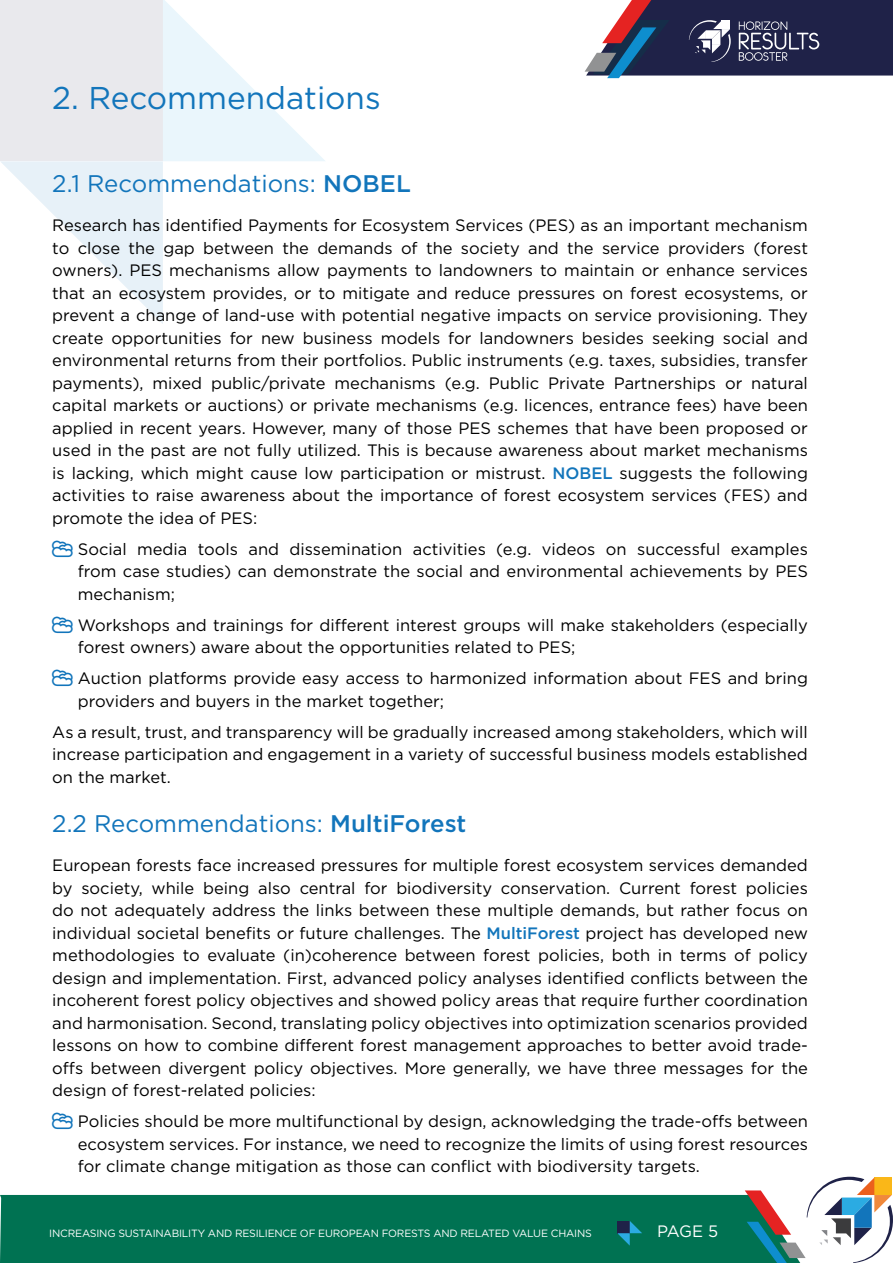
<style>
.page{position:relative;width:893px;height:1263px;background:#fff}
.page>*{position:absolute;margin:0;border:0;box-sizing:border-box;transform-origin:0 0}
.t1{font:31.5px "Gotham";color:#1275bb}
.t2{font:24px "Gotham";color:#1275bb}
.t3{font:16.5px/22.5px "Gotham";color:#000;text-align:justify}
.t4{font:16.5px "Gotham";color:#fff}
.t5{font:10.5px "Gotham";letter-spacing:-.02em;color:#fff}
.s1{font-weight:500}
.s2{font-weight:500;color:#1275bb}
</style>
<div class="page">
<div style="left:0;top:1195px;width:745px;height:68px;background:#007252"></div>
<svg style="left:745px;top:1177px;width:148px;height:86px"></svg>
<svg style="left:617px;top:1221px;width:25px;height:24px"></svg>
<svg style="left:0;top:0;width:325px;height:324px"></svg>
<svg style="left:585px;top:0;width:308px;height:78px;background:#484867"></svg>
<h1 class="t1" style="left:52px;top:78px;width:330px">2. Recommendations</h1>
<h2 class="t2" style="left:52px;top:168px;width:360px">2.1 Recommendations: <span class="s1">NOBEL</span></h2>
<p class="t3" style="left:52px;top:214px;width:757px">Research has identified Payments for Ecosystem Services (PES) as an important mechanism to close the gap between the demands of the society and the service providers (forest owners). PES mechanisms allow payments to landowners to maintain or enhance services that an ecosystem provides, or to mitigate and reduce pressures on forest ecosystems, or prevent a change of land-use with potential negative impacts on service provisioning. They create opportunities for new business models for landowners besides seeking social and environmental returns from their portfolios. Public instruments (e.g. taxes, subsidies, transfer payments), mixed public/private mechanisms (e.g. Public Private Partnerships or natural capital markets or auctions) or private mechanisms (e.g. licences, entrance fees) have been applied in recent years. However, many of those PES schemes that have been proposed or used in the past are not fully utilized. This is because awareness about market mechanisms is lacking, which might cause low participation or mistrust. <span class="s2">NOBEL</span> suggests the following activities to raise awareness about the importance of forest ecosystem services (FES) and promote the idea of PES:</p>
<p class="t3" style="left:78px;top:537px;width:732px">Social media tools and dissemination activities (e.g. videos on successful examples from case studies) can demonstrate the social and environmental achievements by PES mechanism;</p>
<p class="t3" style="left:78px;top:613px;width:732px">Workshops and trainings for different interest groups will make stakeholders (especially forest owners) aware about the opportunities related to PES;</p>
<p class="t3" style="left:78px;top:667px;width:732px">Auction platforms provide easy access to harmonized information about FES and bring providers and buyers in the market together;</p>
<p class="t3" style="left:52px;top:720px;width:757px">As a result, trust, and transparency will be gradually increased among stakeholders, which will increase participation and engagement in a variety of successful business models established on the market.</p>
<h2 class="t2" style="left:52px;top:808px;width:415px">2.2 Recommendations: <span class="s1">MultiForest</span></h2>
<p class="t3" style="left:52px;top:854px;width:757px">European forests face increased pressures for multiple forest ecosystem services demanded by society, while being also central for biodiversity conservation. Current forest policies do not adequately address the links between these multiple demands, but rather focus on individual societal benefits or future challenges. The <span class="s2">MultiForest</span> project has developed new methodologies to evaluate (in)coherence between forest policies, both in terms of policy design and implementation. First, advanced policy analyses identified conflicts between the incoherent forest policy objectives and showed policy areas that require further coordination and harmonisation. Second, translating policy objectives into optimization scenarios provided lessons on how to combine different forest management approaches to better avoid trade&shy;offs between divergent policy objectives. More generally, we have three messages for the design of forest-related policies:</p>
<p class="t3" style="left:78px;top:1110px;width:732px">Policies should be more multifunctional by design, acknowledging the trade-offs between ecosystem services. For instance, we need to recognize the limits of using forest resources for climate change mitigation as those can conflict with biodiversity targets.</p>
<p class="t5" style="left:49px;top:1227px;width:544px">INCREASING SUSTAINABILITY AND RESILIENCE OF EUROPEAN FORESTS AND RELATED VALUE CHAINS</p>
<p class="t4" style="left:657px;top:1221px;width:63px">PAGE 5</p>
</div>
